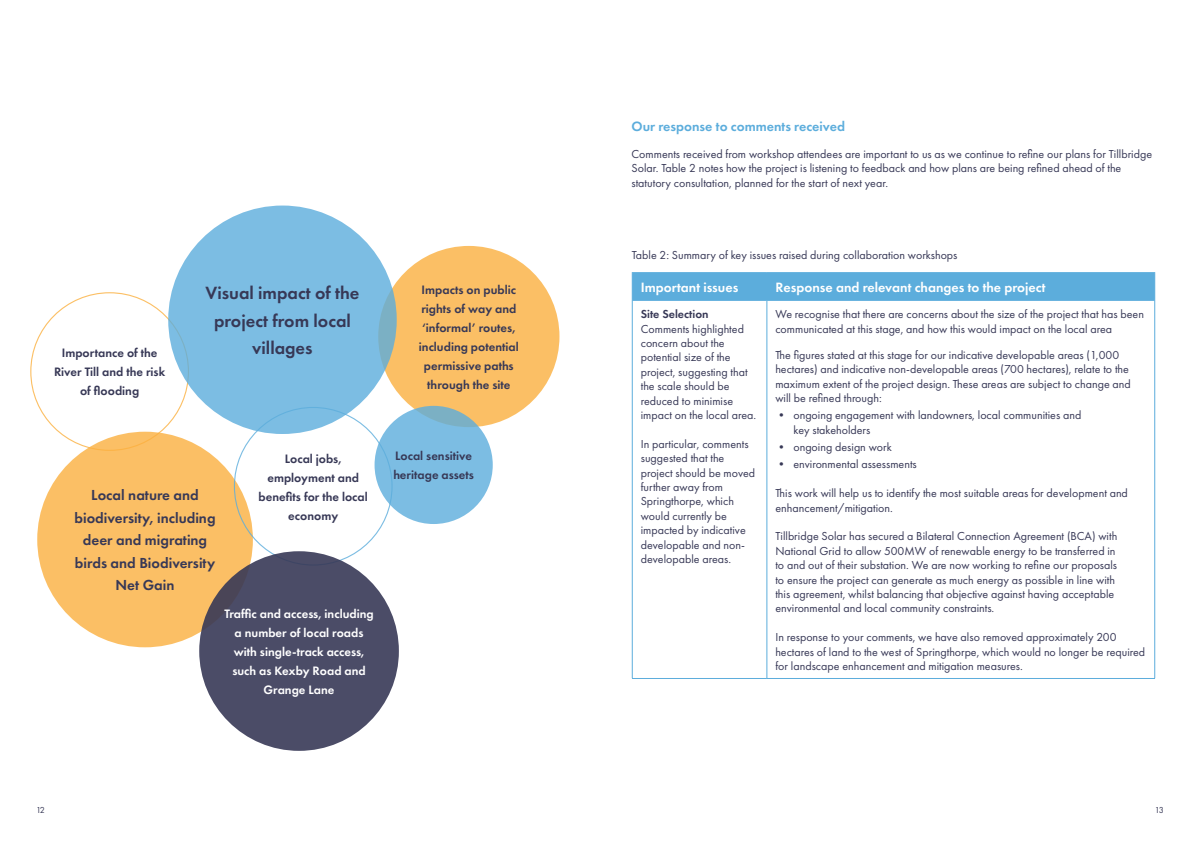
<style>
.page{position:relative;width:1191px;height:842px;background:#fff}
.page>*{position:absolute;margin:0;border:0;box-sizing:border-box;transform-origin:0 0}
.body_copy{font:600 18.4px/27.6px "Futura PT";color:#373856;text-align:center}
.body_copy-2{font:600 15.1px/22.6px "Futura PT";color:#373856;text-align:center}
.t1{font:600 14px "Futura PT";color:#fff}
.body_copy-3{font:600 14px "Futura PT";color:#5caddc}
.body_copy-4{font:600 12.7px/19px "Futura PT";color:#373856;text-align:center}
.body_copy-5{font:600 12.7px/19px "Futura PT";color:#fff;text-align:center}
.body_copy-6{font:12px/14.4px "Futura PT";color:#373856}
.body_copy-7{font:600 12px "Futura PT";color:#373856}
.t2{font:9px "Futura PT";color:#373856}
</style>
<div class="page">
<div style="left:37px;top:432px;width:216px;height:215px;background:#fbbf65;border-radius:50%"></div>
<div style="left:378px;top:246px;width:181px;height:181px;background:#fbbf65;border-radius:50%"></div>
<svg style="left:374px;top:406px;width:119px;height:118px;fill:#7cbde3"></svg>
<div style="left:168px;top:206px;width:229px;height:228px;background:#7cbde3;border-radius:50%"></div>
<div style="left:199px;top:551px;width:200px;height:200px;background:#4b4c67;border-radius:50%"></div>
<hr style="left:632px;top:272px;width:135px;height:1px;background:#5caddc">
<hr style="left:767px;top:272px;width:388px;height:1px;background:#5caddc">
<div style="left:632px;top:273px;width:523px;height:27px;background:#5caddc"></div>
<hr style="left:632px;top:300px;width:135px;height:1px;background:#5caddc">
<hr style="left:767px;top:300px;width:388px;height:1px;background:#5caddc">
<hr style="left:632px;top:301px;width:1px;height:377px;background:#5caddc">
<hr style="left:766px;top:301px;width:1px;height:377px;background:#5caddc">
<hr style="left:1154px;top:301px;width:1px;height:377px;background:#5caddc">
<hr style="left:632px;top:678px;width:135px;height:1px;background:#5caddc">
<hr style="left:767px;top:678px;width:388px;height:1px;background:#5caddc">
<p class="body_copy-3" style="left:631px;top:118px;width:215px">Our response to comments received</p>
<p class="body_copy-6" style="left:631px;top:147px;width:522px">Comments received from workshop attendees are important to us as we continue to refine our plans for Tillbridge<br>Solar. Table 2 notes how the project is listening to feedback and how plans are being refined ahead of the statutory consultation, planned for the start of next year.</p>
<p class="body_copy-4" style="left:54px;top:343px;width:113px">Importance of the<br>River Till and the risk of flooding</p>
<p class="body_copy" style="left:206px;top:279px;width:155px">Visual impact of the project from local villages</p>
<p class="body_copy-4" style="left:419px;top:280px;width:101px">Impacts on public rights of way and ‘informal’ routes, including potential permissive paths through the site</p>
<p class="body_copy-2" style="left:75px;top:483px;width:143px">Local nature and biodiversity, including deer and migrating birds and Biodiversity<br>Net Gain</p>
<p class="body_copy-4" style="left:259px;top:449px;width:111px">Local jobs, employment and benefits for the local economy</p>
<p class="body_copy-4" style="left:393px;top:446px;width:82px;text-align:left">Local sensitive heritage assets</p>
<p class="body_copy-5" style="left:224px;top:604px;width:151px">Traffic and access, including a number of local roads with single-track access, such as Kexby Road and<br>Grange Lane</p>
<p class="body_copy-6" style="left:632px;top:247px;width:327px">Table 2: Summary of key issues raised during collaboration workshops</p>
<p class="t1" style="left:641px;top:278px;width:99px">Important issues</p>
<p class="t1" style="left:775px;top:278px;width:272px">Response and relevant changes to the project</p>
<p class="body_copy-7" style="left:641px;top:307px;width:69px">Site Selection</p>
<p class="body_copy-6" style="left:641px;top:321px;width:117px">Comments highlighted concern about the potential size of the project, suggesting that the scale should be reduced to minimise impact on the local area.</p>
<p class="body_copy-6" style="left:641px;top:437px;width:116px">In particular, comments suggested that the project should be moved further away from<br>Springthorpe, which would currently be impacted by indicative developable and non&shy;developable areas.</p>
<p class="body_copy-6" style="left:775px;top:307px;width:370px">We recognise that there are concerns about the size of the project that has been communicated at this stage, and how this would impact on the local area</p>
<p class="body_copy-6" style="left:775px;top:348px;width:357px">The figures stated at this stage for our indicative developable areas (1,000 hectares) and indicative non-developable areas (700 hectares), relate to the maximum extent of the project design. These areas are subject to change and will be refined through:</p>
<p class="body_copy-6" style="left:793px;top:408px;width:289px;text-indent:-18px">• ongoing engagement with landowners, local communities and key stakeholders</p>
<p class="body_copy-6" style="left:775px;top:440px;width:118px">• ongoing design work</p>
<p class="body_copy-6" style="left:775px;top:457px;width:143px">• environmental assessments</p>
<p class="body_copy-6" style="left:775px;top:486px;width:354px">This work will help us to identify the most suitable areas for development and enhancement/mitigation.</p>
<p class="body_copy-6" style="left:775px;top:529px;width:343px">Tillbridge Solar has secured a Bilateral Connection Agreement (BCA) with National Grid to allow 500MW of renewable energy to be transferred in to and out of their substation. We are now working to refine our proposals to ensure the project can generate as much energy as possible in line with this agreement, whilst balancing that objective against having acceptable environmental and local community constraints.</p>
<p class="body_copy-6" style="left:775px;top:630px;width:371px">In response to your comments, we have also removed approximately 200 hectares of land to the west of Springthorpe, which would no longer be required for landscape enhancement and mitigation measures.</p>
<p class="t2" style="left:36px;top:804px;width:10px">12</p>
<p class="t2" style="left:1155px;top:804px;width:10px">13</p>
</div>
